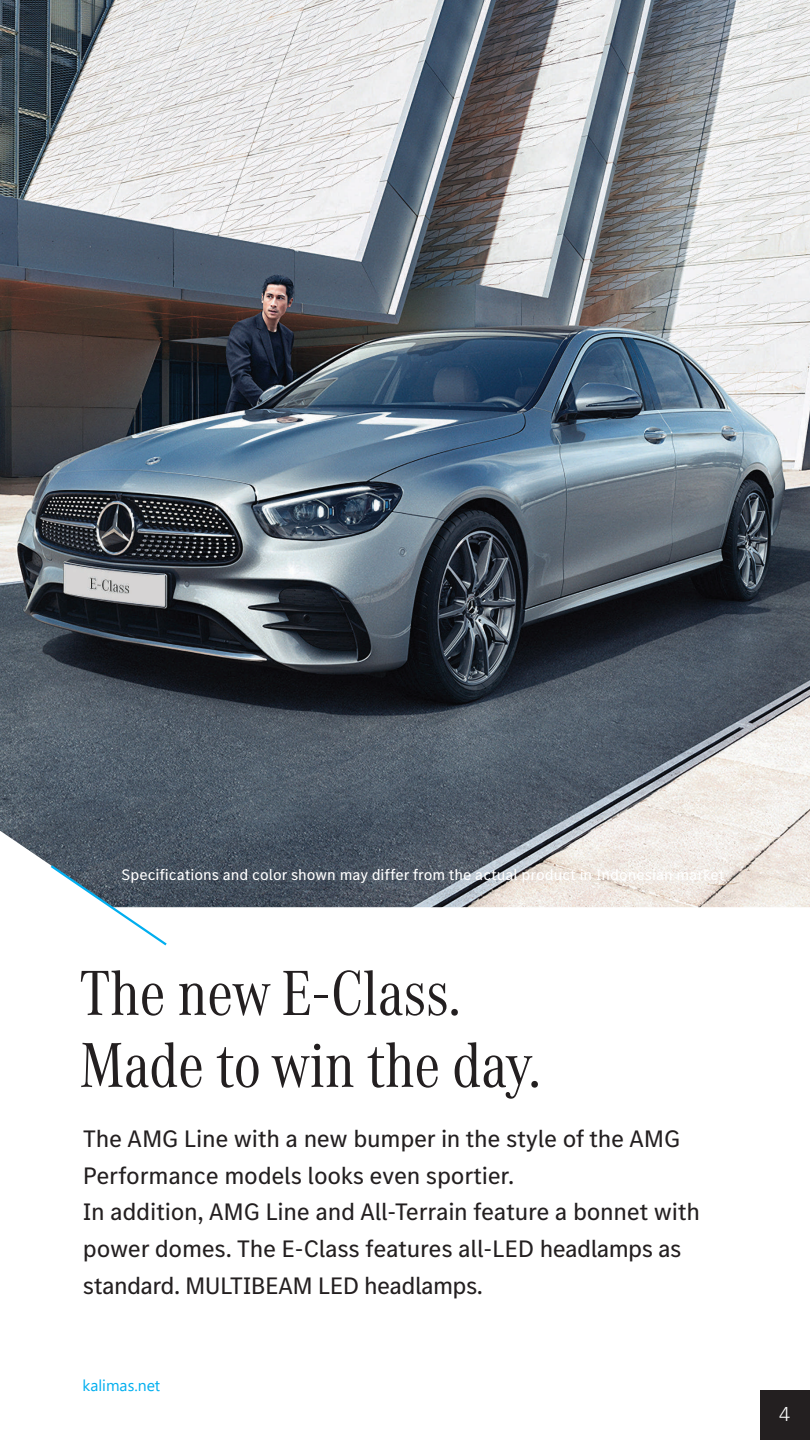
<style>
.page{position:relative;width:810px;height:1440px;background:#fff}
.page>*{position:absolute;margin:0;border:0;box-sizing:border-box;transform-origin:0 0}
.t1{font:66px/72px "MB Corpo A Title Cond";color:#231f20}
.t2{font:24.75px/36.8px "MB Corpo S Text";letter-spacing:-.01em;color:#231f20}
.t3{font:300 21px "MB Corpo S Text";color:#fdfefe}
.t4{font:15.75px "MB Corpo S Text";color:#fff}
.t5{font:15.75px "Segoe UI";color:#00aeef}
</style>
<div class="page">
<div style="left:761px;top:1391px;width:49px;height:49px;background:#231f20"></div>
<img style="left:0;top:0;width:810px;height:907px">
<svg style="left:48px;top:863px;width:121px;height:83px"></svg>
<p class="t4" style="left:122px;top:864px;width:604px">Specifications and color shown may differ from the actual product in Indonesian market</p>
<h1 class="t1" style="left:80px;top:952px;width:462px">The new E-Class.<br>Made to win the day.</h1>
<p class="t2" style="left:83px;top:1119px;width:619px">The AMG Line with a new bumper in the style of the AMG Performance models looks even sportier.<br>In addition, AMG Line and All-Terrain feature a bonnet with power domes. The E-Class features all-LED headlamps as standard. MULTIBEAM LED headlamps.</p>
<p class="t5" style="left:83px;top:1371px;width:79px">kalimas.net</p>
<p class="t3" style="left:779px;top:1400px;width:13px">4</p>
</div>
